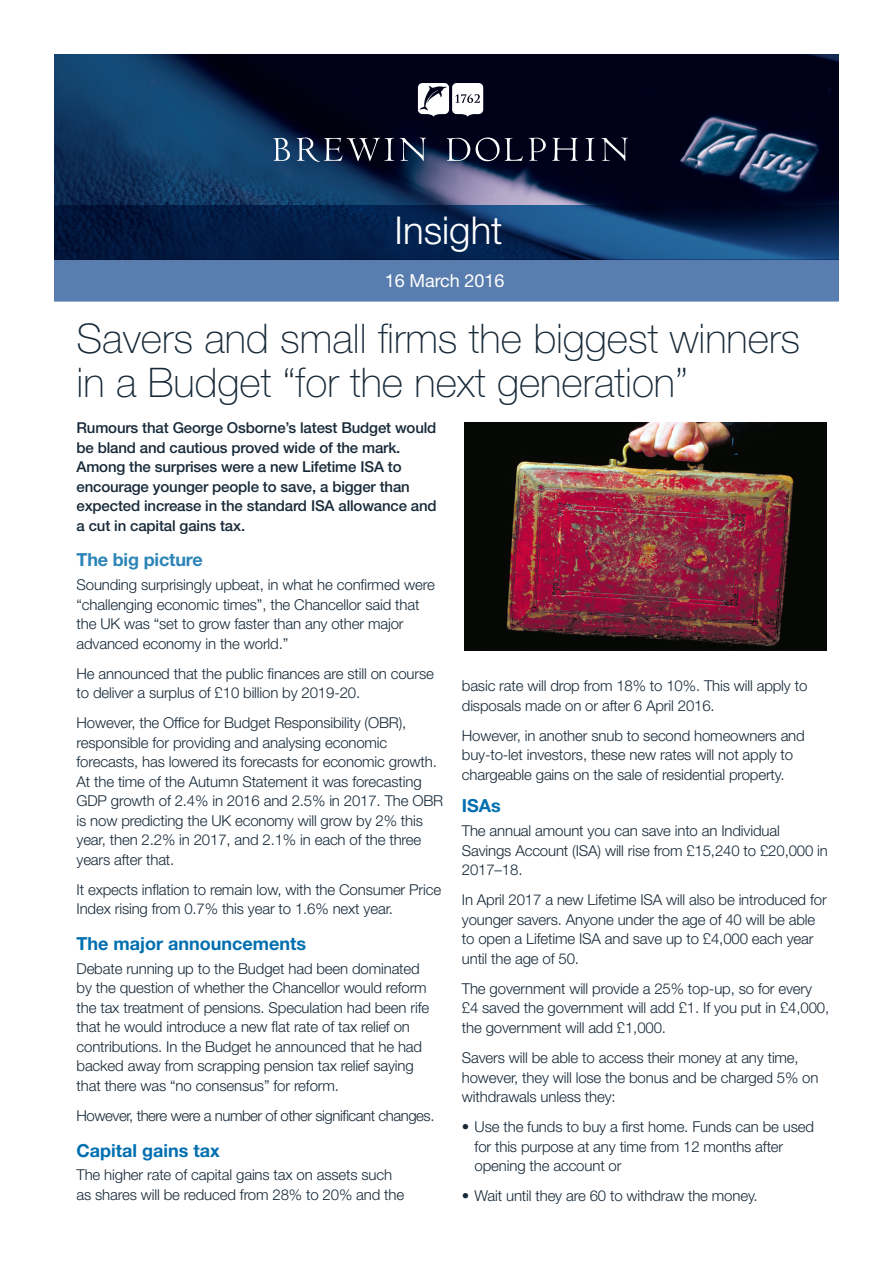
<style>
.page{position:relative;width:893px;height:1263px;background:#fff}
.page>*{position:absolute;margin:0;border:0;box-sizing:border-box;transform-origin:0 0}
.t1{font:100 40.95px/44px "Helvetica Neue LT Std";color:#172938}
.t2{font:300 38.4px "Helvetica Neue LT Std";color:#fff}
.SUBS_3{font:700 18px "Helvetica Neue LT Std";color:#006fb0}
.SUBS_3-2{font:700 18px "Helvetica Neue LT Std";letter-spacing:-.01em;color:#2c84b7}
.t3{font:18px "Helvetica Neue LT Std";letter-spacing:-.005em;color:#fff}
.t4{font:300 15px/19.5px "Helvetica Neue LT Std";letter-spacing:-.01em;color:#172938}
.t5{font:500 15px/19.5px "Helvetica Neue LT Std";letter-spacing:-.01em;color:#172938}
.t6{font:300 15px "Helvetica Neue LT Std";letter-spacing:-.03em;color:#172938}
</style>
<div class="page">
<img style="left:54px;top:54px;width:785px;height:152px">
<svg style="left:54px;top:206px;width:785px;height:54px;background:#092955"></svg>
<svg style="left:273px;top:138px;width:17px;height:23px"></svg>
<svg style="left:297px;top:138px;width:97px;height:24px;background:#363e52"></svg>
<svg style="left:400px;top:138px;width:26px;height:23px"></svg>
<svg style="left:447px;top:138px;width:23px;height:23px"></svg>
<svg style="left:476px;top:137px;width:47px;height:24px"></svg>
<svg style="left:529px;top:138px;width:17px;height:23px"></svg>
<svg style="left:552px;top:138px;width:26px;height:23px"></svg>
<svg style="left:585px;top:138px;width:10px;height:23px"></svg>
<svg style="left:601px;top:138px;width:27px;height:23px"></svg>
<svg style="left:418px;top:83px;width:65px;height:34px"></svg>
<div style="left:54px;top:260px;width:785px;height:41px;background:#597dae"></div>
<img style="left:465px;top:422px;width:361px;height:229px">
<p class="t2" style="left:395px;top:207px;width:110px">Insight</p>
<p class="t3" style="left:385px;top:270px;width:121px">16 March 2016</p>
<p class="t1" style="left:77px;top:316px;width:725px">Savers and small firms the biggest winners in a Budget “for the next generation”</p>
<p class="t5" style="left:77px;top:418px;width:362px">Rumours that George Osborne’s latest Budget would be bland and cautious proved wide of the mark.<br>Among the surprises were a new Lifetime ISA to encourage younger people to save, a bigger than expected increase in the standard ISA allowance and a cut in capital gains tax.</p>
<p class="SUBS_3-2" style="left:77px;top:549px;width:128px">The big picture</p>
<p class="t4" style="left:77px;top:575px;width:360px">Sounding surprisingly upbeat, in what he confirmed were “challenging economic times”, the Chancellor said that the UK was “set to grow faster than any other major advanced economy in the world.”</p>
<p class="t4" style="left:77px;top:663px;width:359px">He announced that the public finances are still on course to deliver a surplus of £10 billion by 2019-20.</p>
<p class="t4" style="left:77px;top:713px;width:368px">However, the Office for Budget Responsibility (OBR), responsible for providing and analysing economic forecasts, has lowered its forecasts for economic growth.<br>At the time of the Autumn Statement it was forecasting GDP growth of 2.4% in 2016 and 2.5% in 2017. The OBR is now predicting the UK economy will grow by 2% this year, then 2.2% in 2017, and 2.1% in each of the three years after that.</p>
<p class="t4" style="left:77px;top:879px;width:366px">It expects inflation to remain low, with the Consumer Price<br>Index rising from 0.7% this year to 1.6% next year.</p>
<p class="SUBS_3" style="left:77px;top:932px;width:231px">The major announcements</p>
<p class="t4" style="left:77px;top:958px;width:354px">Debate running up to the Budget had been dominated by the question of whether the Chancellor would reform the tax treatment of pensions. Speculation had been rife that he would introduce a new flat rate of tax relief on contributions. In the Budget he announced that he had backed away from scrapping pension tax relief saying that there was “no consensus” for reform.</p>
<p class="t6" style="left:77px;top:1106px;width:360px">However, there were a number of other significant changes.</p>
<p class="SUBS_3" style="left:77px;top:1139px;width:145px">Capital gains tax</p>
<p class="t4" style="left:77px;top:1165px;width:329px">The higher rate of capital gains tax on assets such as shares will be reduced from 28% to 20% and the</p>
<p class="t4" style="left:462px;top:676px;width:347px">basic rate will drop from 18% to 10%. This will apply to disposals made on or after 6 April 2016.</p>
<p class="t4" style="left:462px;top:725px;width:344px">However, in another snub to second homeowners and buy-to-let investors, these new rates will not apply to chargeable gains on the sale of residential property.</p>
<p class="SUBS_3" style="left:462px;top:795px;width:40px">ISAs</p>
<p class="t4" style="left:462px;top:821px;width:368px">The annual amount you can save into an Individual<br>Savings Account (ISA) will rise from £15,240 to £20,000 in<br>2017–18.</p>
<p class="t4" style="left:462px;top:890px;width:366px">In April 2017 a new Lifetime ISA will also be introduced for younger savers. Anyone under the age of 40 will be able to open a Lifetime ISA and save up to £4,000 each year until the age of 50.</p>
<p class="t4" style="left:462px;top:978px;width:369px">The government will provide a 25% top-up, so for every £4 saved the government will add £1. If you put in £4,000, the government will add £1,000.</p>
<p class="t4" style="left:462px;top:1048px;width:358px">Savers will be able to access their money at any time, however, they will lose the bonus and be charged 5% on withdrawals unless they:</p>
<p class="t4" style="left:475px;top:1117px;width:341px;text-indent:-13px">• Use the funds to buy a first home. Funds can be used for this purpose at any time from 12 months after opening the account or</p>
<p class="t4" style="left:462px;top:1186px;width:297px">• Wait until they are 60 to withdraw the money.</p>
</div>
